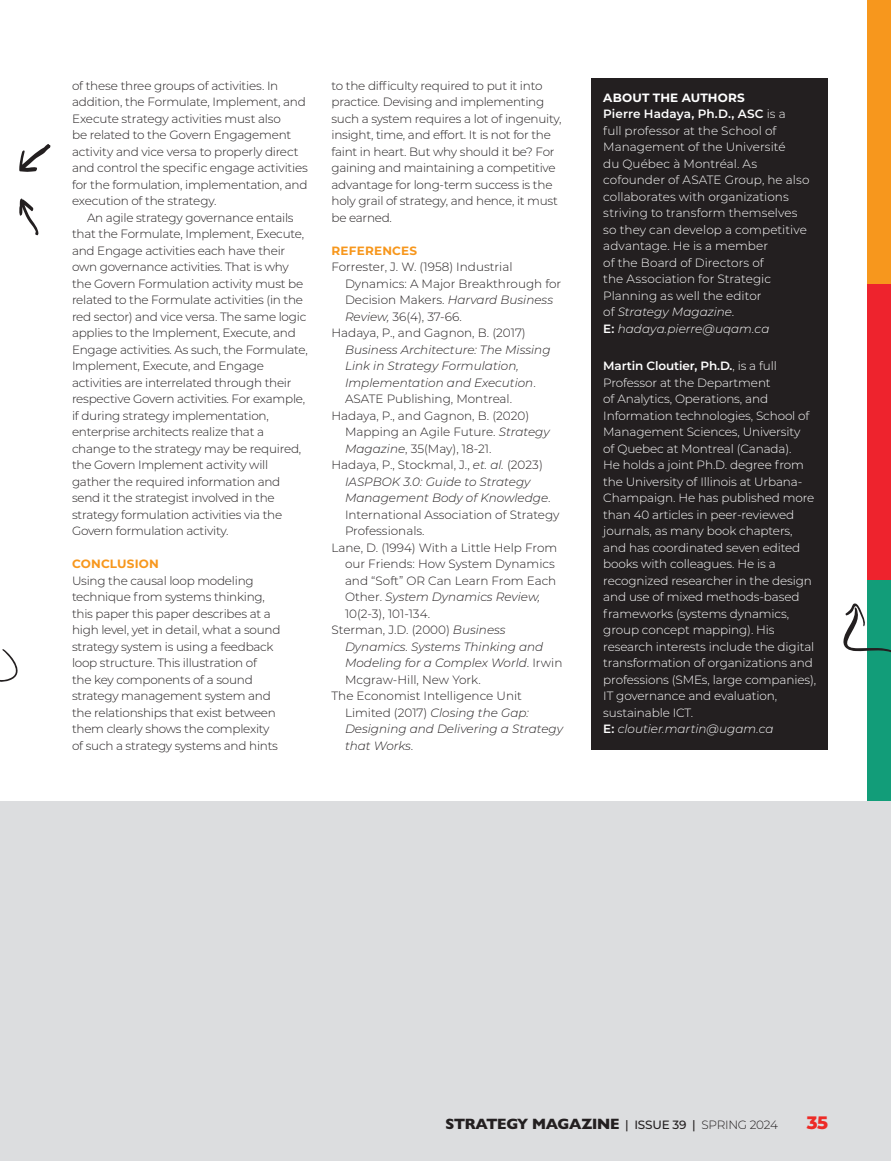
<style>
.page{position:relative;width:891px;height:1161px;background:#fff}
.page>*{position:absolute;margin:0;border:0;box-sizing:border-box;transform-origin:0 0}
.t1{font:800 18px "Montserrat";color:#ed2b27}
.t2{font:800 15px "Gill Sans Nova";letter-spacing:-.02em;color:#231f20}
.BT{font:300 12px/16.5px "Montserrat";letter-spacing:-.01em;color:#fff}
.BT-2{font:300 12px/16.5px "Montserrat";letter-spacing:-.02em;color:#231f20}
.BT1{font:300 12px/16.5px "Montserrat";letter-spacing:-.02em;color:#231f20}
.REFERENCES{font:300 12px/16.5px "Montserrat";color:#231f20}
.REFERENCES-2{font:italic 300 12px/16.5px "Montserrat";color:#231f20}
.BT-3{font:italic 300 12px "Montserrat";letter-spacing:.005em;color:#fff}
.SUBHEADS{font:700 12px "Montserrat";letter-spacing:.02em;color:#f7971d}
.BT-4{font:700 12px "Montserrat";letter-spacing:.015em;color:#fff}
.s1{font-style:italic}
.s2{font-style:normal}
.s3{font-weight:600}
.s4{font-weight:600;font-style:normal}
.s5{font-family:"Montserrat";font-weight:500;font-size:12px}
.s6{font-family:"Montserrat";font-weight:300;font-size:12px}
</style>
<div class="page">
<div style="left:868px;top:580px;width:23px;height:298px;background:#129d79"></div>
<div style="left:868px;top:284px;width:23px;height:296px;background:#ee232d"></div>
<div style="left:868px;top:0;width:23px;height:284px;background:#f7971d"></div>
<div style="left:0;top:801px;width:891px;height:360px;background:#dcdddf"></div>
<div style="left:591px;top:78px;width:237px;height:36px;background:#231f20"></div>
<div style="left:591px;top:94px;width:237px;height:234px;background:#231f20"></div>
<div style="left:591px;top:309px;width:237px;height:36px;background:#231f20"></div>
<div style="left:591px;top:330px;width:237px;height:36px;background:#231f20"></div>
<div style="left:591px;top:346px;width:237px;height:383px;background:#231f20"></div>
<div style="left:591px;top:710px;width:237px;height:35px;background:#231f20"></div>
<svg style="left:843px;top:603px;width:48px;height:92px"></svg>
<svg style="left:19px;top:144px;width:32px;height:28px"></svg>
<svg style="left:19px;top:198px;width:19px;height:38px"></svg>
<svg style="left:0;top:649px;width:18px;height:33px"></svg>
<p class="BT-2" style="left:72px;top:77px;width:237px">of these three groups of activities. In addition, the Formulate, Implement, and Execute strategy activities must also<br>be related to the Govern Engagement activity and vice versa to properly direct and control the specific engage activities for the formulation, implementation, and execution of the strategy.</p>
<p class="BT-2" style="left:72px;top:209px;width:237px;text-indent:15px">An agile strategy governance entails that the Formulate, Implement, Execute, and Engage activities each have their own governance activities. That is why the Govern Formulation activity must be related to the Formulate activities (in the red sector) and vice versa. The same logic applies to the Implement, Execute, and Engage activities. As such, the Formulate, Implement, Execute, and Engage activities are interrelated through their respective Govern activities. For example, if during strategy implementation, enterprise architects realize that a change to the strategy may be required, the Govern Implement activity will gather the required information and send it the strategist involved in the strategy formulation activities via the Govern formulation activity.</p>
<p class="SUBHEADS" style="left:72px;top:555px;width:88px">CONCLUSION</p>
<p class="BT1" style="left:72px;top:572px;width:210px">Using the causal loop modeling technique from systems thinking, this paper this paper describes at a high level, yet in detail, what a sound strategy system is using a feedback loop structure. This illustration of<br>the key components of a sound strategy management system and the relationships that exist between them clearly shows the complexity of such a strategy systems and hints</p>
<p class="BT1" style="left:332px;top:77px;width:232px">to the difficulty required to put it into practice. Devising and implementing such a system requires a lot of ingenuity, insight, time, and effort. It is not for the faint in heart. But why should it be? For gaining and maintaining a competitive advantage for long-term success is the holy grail of strategy, and hence, it must be earned.</p>
<p class="SUBHEADS" style="left:332px;top:242px;width:87px">REFERENCES</p>
<p class="REFERENCES" style="left:345px;top:258px;width:218px;text-indent:-14px">Forrester, J. W. (1958) Industrial<br>Dynamics: A Major Breakthrough for<br>Decision Makers. <span class="s1">Harvard Business<br>Review,</span> 36(4), 37-66.</p>
<p class="REFERENCES-2" style="left:345px;top:324px;width:207px;text-indent:-14px"><span class="s2">Hadaya, P., and Gagnon, B. (2017)<br></span>Business Architecture: The Missing<br>Link in Strategy Formulation,<br>Implementation and Execution<span class="s2">.<br>ASATE Publishing, Montreal.</span></p>
<p class="REFERENCES" style="left:345px;top:407px;width:206px;text-indent:-14px">Hadaya, P., and Gagnon, B. (2020)<br>Mapping an Agile Future. <span class="s1">Strategy<br>Magazine</span>, 35(May), 18-21.</p>
<p class="REFERENCES" style="left:345px;top:456px;width:216px;text-indent:-14px">Hadaya, P., Stockmal, J., <span class="s1">et. al.</span> (2023)<br><span class="s1">IASPBOK 3.0: Guide to Strategy<br>Management Body of Knowledge</span>.<br>International Association of Strategy<br>Professionals.</p>
<p class="REFERENCES" style="left:345px;top:539px;width:214px;text-indent:-14px">Lane, D. (1994) With a Little Help From our Friends: How System Dynamics and “Soft” OR Can Learn From Each<br>Other. <span class="s1">System Dynamics Review,<br></span>10(2-3), 101-134.</p>
<p class="REFERENCES-2" style="left:345px;top:621px;width:219px;text-indent:-14px"><span class="s2">Sterman, J.D. (2000)</span> Business<br>Dynamics. Systems Thinking and<br>Modeling for a Complex World<span class="s2">. Irwin<br>Mcgraw-Hill, New York.</span></p>
<p class="REFERENCES-2" style="left:345px;top:687px;width:220px;text-indent:-14px"><span class="s2">The Economist Intelligence Unit<br>Limited (2017)</span> Closing the Gap:<br>Designing and Delivering a Strategy that Works<span class="s2">.</span></p>
<p class="BT-4" style="left:603px;top:89px;width:143px">ABOUT THE AUTHORS</p>
<p class="BT" style="left:603px;top:105px;width:208px"><span class="s3">Pierre Hadaya, Ph.D., ASC</span> is a<br>full professor at the School of<br>Management of the Université<br>du Québec à Montréal. As cofounder of ASATE Group, he also collaborates with organizations striving to transform themselves so they can develop a competitive advantage. He is a member<br>of the Board of Directors of<br>the Association for Strategic<br>Planning as well the editor<br>of <span class="s1">Strategy Magazine</span>.</p>
<p class="BT-3" style="left:603px;top:320px;width:168px"><span class="s4">E:</span> hadaya.pierre@uqam.ca</p>
<p class="BT" style="left:603px;top:357px;width:214px"><span class="s3">Martin Cloutier, Ph.D.</span>, is a full<br>Professor at the Department<br>of Analytics, Operations, and<br>Information technologies, School of<br>Management Sciences, University<br>of Quebec at Montreal (Canada).<br>He holds a joint Ph.D. degree from the University of Illinois at Urbana-<br>Champaign. He has published more than 40 articles in peer-reviewed journals, as many book chapters, and has coordinated seven edited books with colleagues. He is a recognized researcher in the design and use of mixed methods-based frameworks (systems dynamics, group concept mapping). His research interests include the digital transformation of organizations and professions (SMEs, large companies),<br>IT governance and evaluation, sustainable ICT.</p>
<p class="BT-3" style="left:603px;top:721px;width:172px"><span class="s4">E:</span> cloutier.martin@ugam.ca</p>
<p class="t2" style="left:446px;top:1114px;width:334px">STRATEGY MAGAZINE <span class="s5">| ISSUE 39 |</span> <span class="s6">SPRING 2024</span></p>
<h1 class="t1" style="left:807px;top:1109px;width:23px">35</h1>
</div>
